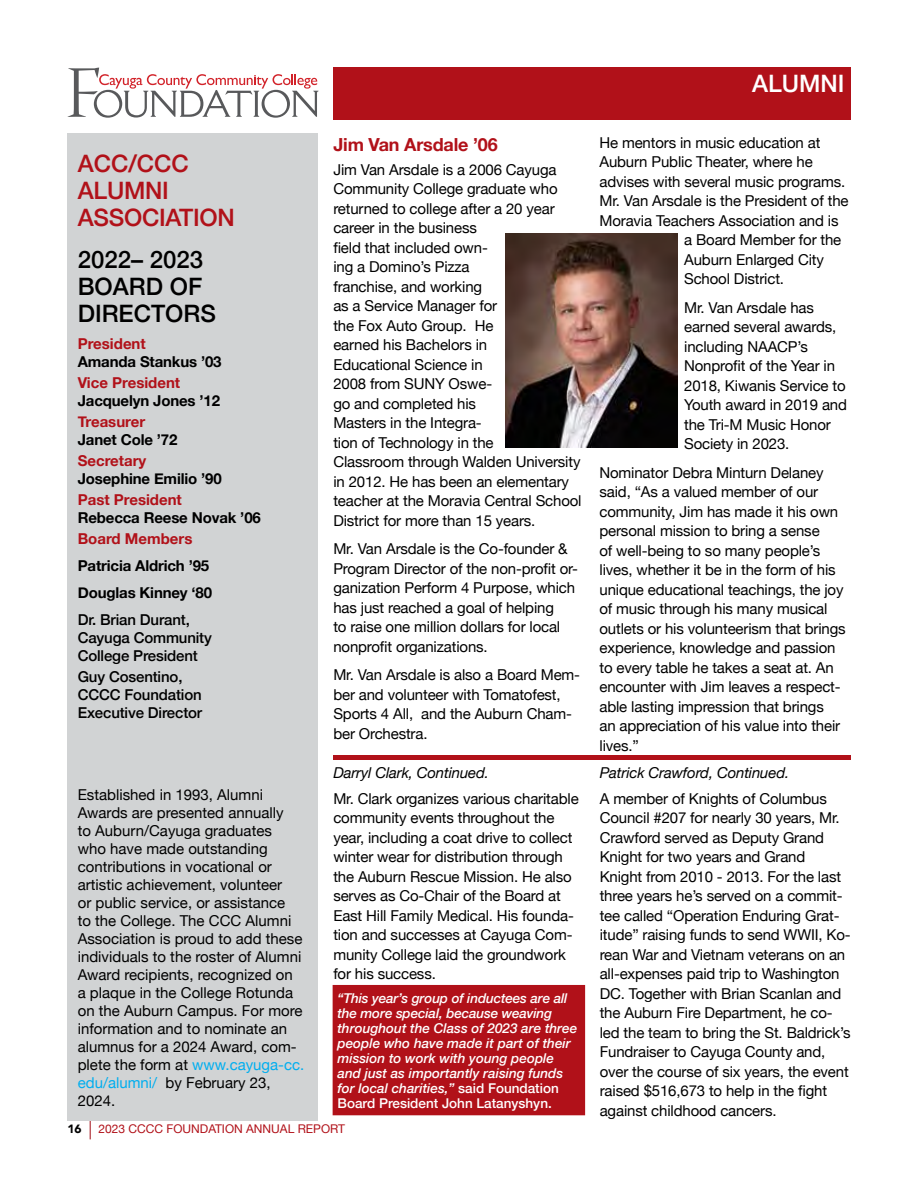
<style>
.page{position:relative;width:918px;height:1188px;background:#fff}
.page>*{position:absolute;margin:0;border:0;box-sizing:border-box;transform-origin:0 0}
.t1{font:500 24px/27px "Helvetica Neue";color:#000}
.t2{font:500 24px/27px "Helvetica Neue";letter-spacing:-.01em;color:#b11119}
.t3{font:500 24px "Helvetica Neue";color:#fff}
.t4{font:700 18px "Helvetica Neue";letter-spacing:-.01em;color:#b11119}
.t5{font:15px/19.5px "Helvetica Neue";letter-spacing:-.01em;color:#000}
.t6{font:700 15px "Helvetica Neue";letter-spacing:-.01em;color:#000}
.t7{font:500 15px/18px "Helvetica Neue";letter-spacing:-.01em;color:#000}
.t8{font:700 15px "Helvetica Neue";color:#b11119}
.t9{font:italic 15px "Helvetica Neue";letter-spacing:-.01em;color:#000}
.t10{font:italic 500 13.5px/15px "Helvetica Neue";color:#fff}
.t11{font:12px "Helvetica Neue";color:#b11119}
.t12{font:900 12px "Avenir";color:#000}
.s1{color:#00aeef}
.s2{font-style:normal}
</style>
<div class="page">
<svg style="left:90px;top:1120px;width:1px;height:19px"></svg>
<div style="left:68px;top:133px;width:250px;height:987px;background:#d1d3d4"></div>
<div style="left:333px;top:985px;width:252px;height:130px;background:#b11119"></div>
<div style="left:333px;top:755px;width:518px;height:5px;background:#b11119"></div>
<svg style="left:68px;top:68px;width:250px;height:50px"></svg>
<div style="left:333px;top:68px;width:517px;height:52px;background:#b11119"></div>
<img style="left:506px;top:233px;width:171px;height:215px">
<p class="t2" style="left:78px;top:148px;width:159px">ACC/CCC<br>ALUMNI<br>ASSOCIATION</p>
<h2 class="t1" style="left:78px;top:244px;width:140px">2022– 2023<br>BOARD OF<br>DIRECTORS</h2>
<p class="t8" style="left:78px;top:332px;width:70px">President</p>
<p class="t6" style="left:78px;top:350px;width:145px">Amanda Stankus ’03</p>
<p class="t8" style="left:78px;top:371px;width:104px">Vice President</p>
<p class="t6" style="left:78px;top:389px;width:144px">Jacquelyn Jones ’12</p>
<p class="t8" style="left:78px;top:410px;width:69px">Treasurer</p>
<p class="t6" style="left:78px;top:428px;width:101px">Janet Cole ’72</p>
<p class="t8" style="left:78px;top:449px;width:70px">Secretary</p>
<p class="t6" style="left:78px;top:467px;width:146px">Josephine Emilio ’90</p>
<p class="t8" style="left:78px;top:488px;width:106px">Past President</p>
<p class="t6" style="left:78px;top:506px;width:185px">Rebecca Reese Novak ’06</p>
<p class="t8" style="left:78px;top:527px;width:116px">Board Members</p>
<p class="t6" style="left:78px;top:554px;width:133px">Patricia Aldrich ’95</p>
<p class="t6" style="left:78px;top:581px;width:136px">Douglas Kinney ‘80</p>
<p class="t7" style="left:78px;top:609px;width:136px">Dr. Brian Durant,<br>Cayuga Community<br>College President</p>
<p class="t7" style="left:78px;top:666px;width:126px">Guy Cosentino,<br>CCCC Foundation<br>Executive Director</p>
<p class="t5" style="left:78px;top:787px;width:228px;line-height:18px">Established in 1993, Alumni<br>Awards are presented annually<br>to Auburn/Cayuga graduates<br>who have made outstanding contributions in vocational or artistic achievement, volunteer<br>or public service, or assistance<br>to the College. The CCC Alumni<br>Association is proud to add these individuals to the roster of Alumni<br>Award recipients, recognized on a plaque in the College Rotunda on the Auburn Campus. For more information and to nominate an alumnus for a 2024 Award, com&shy;plete the form at <span class="s1">www.cayuga-cc. edu/alumni/</span> by February 23,<br>2024.</p>
<p class="t3" style="left:752px;top:65px;width:94px">ALUMNI</p>
<p class="t4" style="left:333px;top:130px;width:166px">Jim Van Arsdale ’06</p>
<p class="t5" style="left:599px;top:133px;width:222px">He mentors in music education at<br>Auburn Public Theater, where he</p>
<p class="t5" style="left:333px;top:161px;width:225px">Jim Van Arsdale is a 2006 Cayuga</p>
<p class="t5" style="left:599px;top:172px;width:247px">advises with several music programs.</p>
<p class="t5" style="left:333px;top:180px;width:226px">Community College graduate who</p>
<p class="t5" style="left:599px;top:192px;width:251px">Mr. Van Arsdale is the President of the</p>
<p class="t5" style="left:333px;top:200px;width:223px">returned to college after a 20 year</p>
<p class="t5" style="left:599px;top:211px;width:241px">Moravia Teachers Association and is</p>
<p class="t5" style="left:333px;top:219px;width:145px">career in the business</p>
<p class="t5" style="left:684px;top:231px;width:159px">a Board Member for the</p>
<p class="t5" style="left:333px;top:239px;width:156px">field that included own-</p>
<p class="t5" style="left:684px;top:250px;width:141px">Auburn Enlarged City</p>
<p class="t5" style="left:333px;top:258px;width:138px">ing a Domino’s Pizza</p>
<p class="t5" style="left:684px;top:270px;width:101px">School District.</p>
<p class="t5" style="left:333px;top:278px;width:165px">franchise, and working as a Service Manager for</p>
<p class="t5" style="left:684px;top:298px;width:131px">Mr. Van Arsdale has</p>
<p class="t5" style="left:333px;top:317px;width:162px">the Fox Auto Group. He</p>
<p class="t5" style="left:684px;top:318px;width:154px">earned several awards,</p>
<p class="t5" style="left:333px;top:336px;width:155px">earned his Bachelors in</p>
<p class="t5" style="left:684px;top:337px;width:125px">including NAACP’s</p>
<p class="t5" style="left:333px;top:356px;width:151px">Educational Science in</p>
<p class="t5" style="left:684px;top:357px;width:152px">Nonprofit of the Year in</p>
<p class="t5" style="left:333px;top:375px;width:160px">2008 from SUNY Oswe-</p>
<p class="t5" style="left:684px;top:376px;width:163px">2018, Kiwanis Service to</p>
<p class="t5" style="left:333px;top:395px;width:144px">go and completed his</p>
<p class="t5" style="left:684px;top:396px;width:164px">Youth award in 2019 and</p>
<p class="t5" style="left:333px;top:414px;width:150px">Masters in the Integra-</p>
<p class="t5" style="left:684px;top:415px;width:148px">the Tri-M Music Honor</p>
<p class="t5" style="left:333px;top:434px;width:162px">tion of Technology in the</p>
<p class="t5" style="left:684px;top:435px;width:107px">Society in 2023.</p>
<p class="t5" style="left:333px;top:453px;width:250px">Classroom through Walden University in 2012. He has been an elementary teacher at the Moravia Central School District for more than 15 years.</p>
<p class="t5" style="left:333px;top:540px;width:246px">Mr. Van Arsdale is the Co-founder &amp; Program Director of the non-profit or&shy;ganization Perform 4 Purpose, which has just reached a goal of helping<br>to raise one million dollars for local</p>
<p class="t5" style="left:333px;top:638px;width:156px">nonprofit organizations.</p>
<p class="t5" style="left:333px;top:666px;width:248px">Mr. Van Arsdale is also a Board Mem&shy;ber and volunteer with Tomatofest,<br>Sports 4 All, and the Auburn Cham&shy;ber Orchestra.</p>
<p class="t5" style="left:599px;top:463px;width:226px">Nominator Debra Minturn Delaney</p>
<p class="t5" style="left:599px;top:483px;width:220px">said, “As a valued member of our</p>
<p class="t5" style="left:599px;top:502px;width:248px">community, Jim has made it his own personal mission to bring a sense<br>of well-being to so many people’s lives, whether it be in the form of his unique educational teachings, the joy of music through his many musical outlets or his volunteerism that brings experience, knowledge and passion to every table he takes a seat at. An encounter with Jim leaves a respect&shy;able lasting impression that brings<br>an appreciation of his value into their</p>
<p class="t5" style="left:599px;top:736px;width:41px">lives.”</p>
<p class="t9" style="left:333px;top:762px;width:157px">Darryl Clark, Continued.</p>
<p class="t5" style="left:333px;top:790px;width:247px">Mr. Clark organizes various charitable community events throughout the year, including a coat drive to collect winter wear for distribution through the Auburn Rescue Mission. He also serves as Co-Chair of the Board at East Hill Family Medical. His founda&shy;tion and successes at Cayuga Com&shy;munity College laid the groundwork for his success.</p>
<p class="t10" style="left:338px;top:990px;width:241px">“This year’s group of inductees are all the more special, because weaving throughout the Class of 2023 are three people who have made it part of their mission to work with young people and just as importantly raising funds for local charities,” <span class="s2">said Foundation Board President John Latanyshyn.</span></p>
<p class="t9" style="left:600px;top:762px;width:191px">Patrick Crawford, Continued.</p>
<p class="t5" style="left:600px;top:790px;width:253px">A member of Knights of Columbus Council #207 for nearly 30 years, Mr.<br>Crawford served as Deputy Grand Knight for two years and Grand Knight from 2010 - 2013. For the last three years he’s served on a commit&shy;tee called “Operation Enduring Grat&shy;itude” raising funds to send WWII, Ko&shy;rean War and Vietnam veterans on an all-expenses paid trip to Washington DC. Together with Brian Scanlan and the Auburn Fire Department, he co&shy;led the team to bring the St. Baldrick’s Fundraiser to Cayuga County and, over the course of six years, the event</p>
<p class="t5" style="left:600px;top:1082px;width:229px">raised $516,673 to help in the fight</p>
<p class="t5" style="left:600px;top:1102px;width:178px">against childhood cancers.</p>
<p class="t12" style="left:68px;top:1118px;width:16px">16</p>
<p class="t11" style="left:99px;top:1120px;width:248px">2023 CCCC FOUNDATION ANNUAL REPORT</p>
</div>
